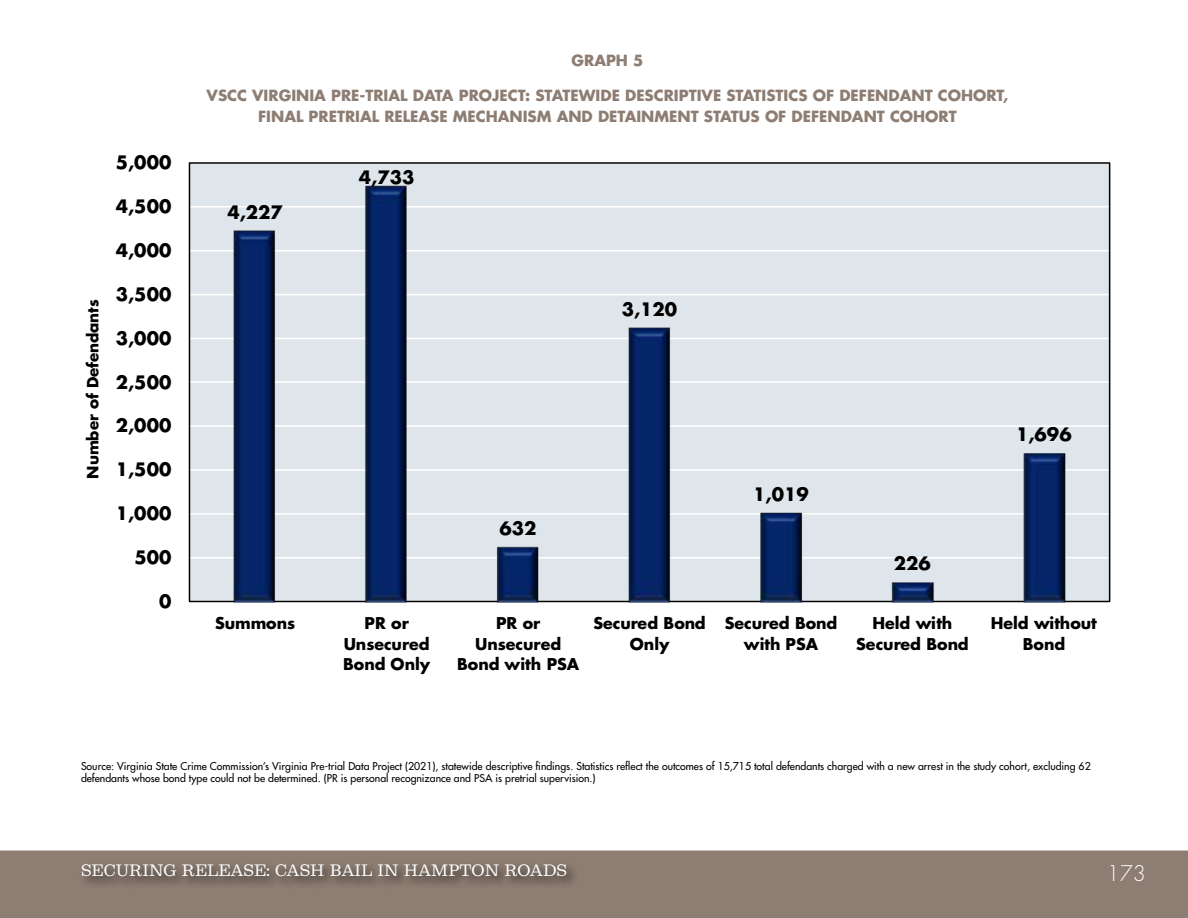
<style>
.page{position:relative;width:1188px;height:918px;background:#fff}
.page>*{position:absolute;margin:0;border:0;box-sizing:border-box;transform-origin:0 0}
.t1{font:300 21px "Futura Std";color:#fff}
.t2{font:700 18px "Futura Std";color:#000}
.t3{font:700 15.9px/20.5px "Futura Std";color:#000;text-align:center}
.t4{font:700 15.15px "Futura Std";letter-spacing:-.005em;color:#000}
.t5{font:700 15px/21px "Futura Std";color:#8d7d72;text-align:center}
.t6{font:15px "Belizio";color:#fff}
.t7{font:500 10.5px/12px "Futura Std";color:#000}
</style>
<div class="page">
<div style="left:0;top:850px;width:1188px;height:68px;background:#8d7d72"></div>
<div style="left:79px;top:861px;width:500px;height:29px;background:#000;opacity:.75"></div>
<div style="left:189px;top:163px;width:921px;height:438px;background:#dee6eb"></div>
<hr style="left:189px;top:557px;width:921px;height:2px;background:#fff">
<hr style="left:189px;top:513px;width:921px;height:2px;background:#fff">
<hr style="left:189px;top:469px;width:921px;height:2px;background:#fff">
<hr style="left:189px;top:425px;width:921px;height:2px;background:#fff">
<hr style="left:189px;top:381px;width:921px;height:2px;background:#fff">
<hr style="left:189px;top:338px;width:921px;height:1px;background:#fff">
<hr style="left:189px;top:294px;width:921px;height:1px;background:#fff">
<hr style="left:189px;top:250px;width:921px;height:1px;background:#fff">
<hr style="left:189px;top:206px;width:921px;height:2px;background:#fff">
<img style="left:234px;top:185px;width:831px;height:417px">
<h3 class="t4" style="left:83px;top:479px;width:181px;rotate:-90deg">Number of Defendants</h3>
<h2 class="t2" style="left:116px;top:151px;width:57px">5,000</h2>
<h2 class="t2" style="left:116px;top:195px;width:57px">4,500</h2>
<h2 class="t2" style="left:116px;top:238px;width:57px">4,000</h2>
<h2 class="t2" style="left:116px;top:282px;width:57px">3,500</h2>
<h2 class="t2" style="left:116px;top:326px;width:57px">3,000</h2>
<h2 class="t2" style="left:116px;top:370px;width:57px">2,500</h2>
<h2 class="t2" style="left:116px;top:414px;width:57px">2,000</h2>
<h2 class="t2" style="left:116px;top:458px;width:57px">1,500</h2>
<h2 class="t2" style="left:116px;top:502px;width:57px">1,000</h2>
<h2 class="t2" style="left:134px;top:546px;width:39px">500</h2>
<h2 class="t2" style="left:159px;top:589px;width:14px">0</h2>
<h3 class="t5" style="left:572px;top:50px;width:73px">GRAPH 5</h3>
<h3 class="t5" style="left:207px;top:85px;width:803px">VSCC VIRGINIA PRE-TRIAL DATA PROJECT: STATEWIDE DESCRIPTIVE STATISTICS OF DEFENDANT COHORT,<br>FINAL PRETRIAL RELEASE MECHANISM AND DETAINMENT STATUS OF DEFENDANT COHORT</h3>
<h2 class="t2" style="left:246px;top:100px;width:736px">Final Pre-trial Release Mechanism and Detainment Status of Defendant Cohort</h2>
<h2 class="t2" style="left:227px;top:201px;width:57px">4,227</h2>
<h2 class="t2" style="left:359px;top:165px;width:57px">4,733</h2>
<h2 class="t2" style="left:500px;top:516px;width:39px">632</h2>
<h2 class="t2" style="left:622px;top:297px;width:57px">3,120</h2>
<h2 class="t2" style="left:753px;top:482px;width:57px">1,019</h2>
<h2 class="t2" style="left:894px;top:551px;width:39px">226</h2>
<h2 class="t2" style="left:1016px;top:422px;width:57px">1,696</h2>
<h3 class="t3" style="left:215px;top:613px;width:82px">Summons</h3>
<h3 class="t3" style="left:343px;top:613px;width:89px">PR or<br>Unsecured<br>Bond Only</h3>
<h3 class="t3" style="left:457px;top:613px;width:124px">PR or<br>Unsecured<br>Bond with PSA</h3>
<h3 class="t3" style="left:593px;top:613px;width:114px">Secured Bond<br>Only</h3>
<h3 class="t3" style="left:725px;top:613px;width:114px">Secured Bond with PSA</h3>
<h3 class="t3" style="left:856px;top:613px;width:114px">Held with<br>Secured Bond</h3>
<h3 class="t3" style="left:991px;top:613px;width:108px">Held without<br>Bond</h3>
<p class="t7" style="left:81px;top:760px;width:1011px">Source: Virginia State Crime Commission’s Virginia Pre-trial Data Project (2021), statewide descriptive findings. Statistics reflect the outcomes of 15,715 total defendants charged with a new arrest in the study cohort, excluding 62 defendants whose bond type could not be determined. (PR is personal recognizance and PSA is pretrial supervision.)</p>
<h3 class="t6" style="left:81px;top:861px;width:488px">SECURING RELEASE: CASH BAIL IN HAMPTON ROADS</h3>
<h1 class="t1" style="left:1107px;top:861px;width:41px">173</h1>
</div>
